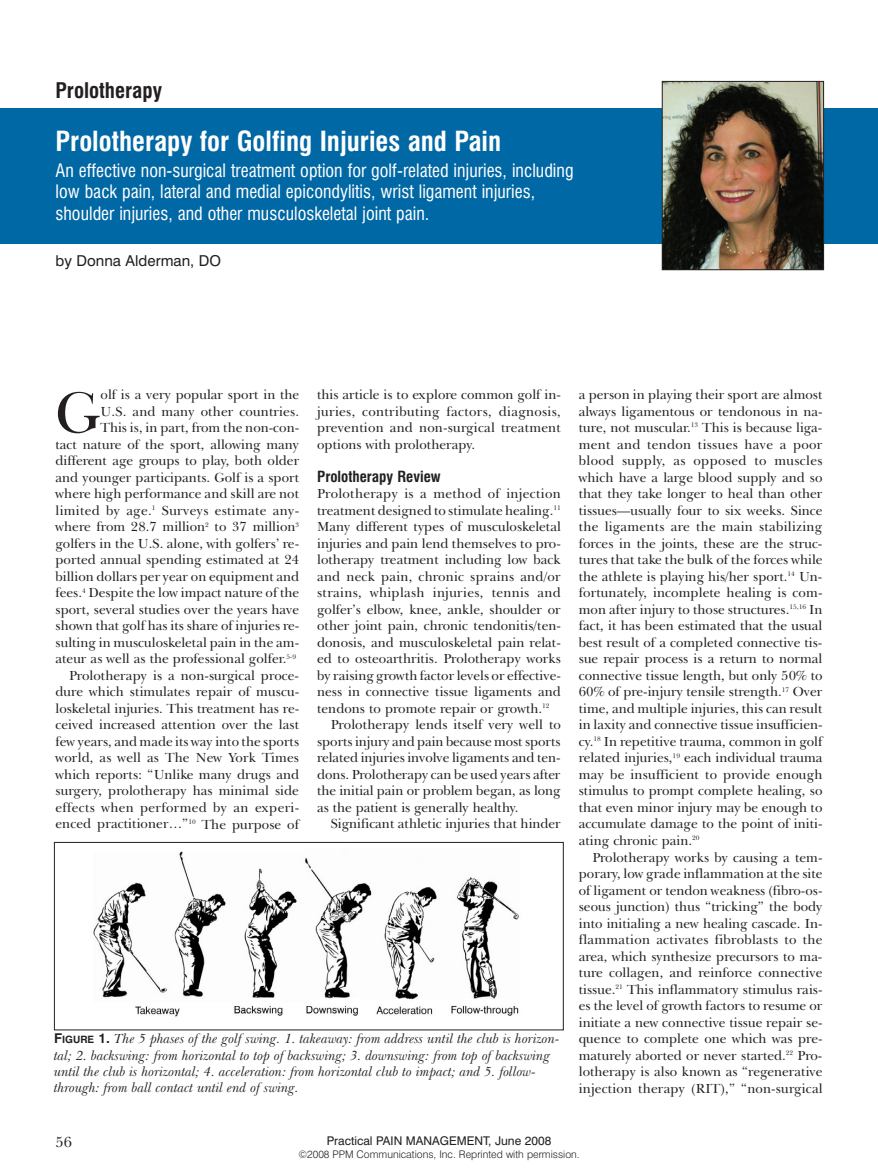
<style>
.page{position:relative;width:878px;height:1175px;background:#fff}
.page>*{position:absolute;margin:0;border:0;box-sizing:border-box;transform-origin:0 0}
.t1{font:59.1px "New Baskerville IT Cby BT";color:#231f20}
.t2{font:700 condensed 27px "Swiss 721 BT";color:#fff}
.t3{font:700 condensed 21px "Swiss 721 BT";color:#231f20}
.t4{font:condensed 18px/21.6px "Swiss 721 BT";color:#fff}
.t5{font:700 condensed 15px "Swiss 721 BT";color:#231f20}
.t6{font:15px "Swiss 721 BT";color:#231f20}
.t7{font:15px "New Baskerville IT Cby BT";color:#231f20}
.t8{font:13.5px/16.5px "New Baskerville IT Cby BT";color:#231f20;text-align:justify}
.t9{font:italic 13.5px/16.4px "New Baskerville IT Cby BT";color:#231f20}
.t10{font:13.5px "New Baskerville IT Cby BT";letter-spacing:.02em;color:#231f20}
.t11{font:12px "Swiss 721 BT";color:#231f20}
.t12{font:300 10.5px "Swiss 721 BT";color:#231f20}
.s1{font-family:"Swiss 721 BT";font-weight:700;font-style:normal}
.s2{font-family:"Swiss 721 BT";font-weight:700;font-style:normal;font-size:10.2px}
</style>
<div class="page">
<div style="left:0;top:108px;width:878px;height:135px;background:#0068a5"></div>
<img style="left:664px;top:83px;width:158px;height:185px">
<div style="left:662px;top:81px;width:162px;height:189px;border:1px solid #231f20"></div>
<img style="left:93px;top:851px;width:426px;height:166px">
<div style="left:54px;top:842px;width:509px;height:188px;border:1px solid #231f20"></div>
<h3 class="t3" style="left:56px;top:82px;width:108px">Prolotherapy</h3>
<h2 class="t2" style="left:56px;top:131px;width:447px">Prolotherapy for Golfing Injuries and Pain</h2>
<h3 class="t4" style="left:56px;top:161px;width:519px">An effective non-surgical treatment option for golf-related injuries, including low back pain, lateral and medial epicondylitis, wrist ligament injuries, shoulder injuries, and other musculoskeletal joint pain.</h3>
<p class="t6" style="left:56px;top:255px;width:167px">by Donna Alderman, DO</p>
<p class="t8" style="left:55px;top:388px;width:245px;text-align:right">olf is a very popular sport in the<br>U.S. and many other countries.<br>This is, in part, from the non-con-<br>tact nature of the sport, allowing many different age groups to play, both older and younger participants. Golf is a sport where high performance and skill are not limited by age.<sup>1</sup> Surveys estimate any&shy;where from 28.7 million<sup>2</sup> to 37 million<sup>3 </sup>golfers in the U.S. alone, with golfers’ re&shy;ported annual spending estimated at 24 billion dollars per year on equipment and fees.<sup>4</sup> Despite the low impact nature of the sport, several studies over the years have shown that golf has its share of injuries re&shy;sulting in musculoskeletal pain in the am&shy;ateur as well as the professional golfer.<sup>5-9<br></sup>Prolotherapy is a non-surgical proce&shy;dure which stimulates repair of muscu&shy;loskeletal injuries. This treatment has re&shy;ceived increased attention over the last few years, and made its way into the sports world, as well as The New York Times which reports: “Unlike many drugs and surgery, prolotherapy has minimal side effects when performed by an experi&shy;enced practitioner…”<sup>10</sup> The purpose of</p>
<p class="t8" style="left:317px;top:388px;width:245px">this article is to explore common golf in&shy;juries, contributing factors, diagnosis, prevention and non-surgical treatment options with prolotherapy.</p>
<h1 class="t1" style="left:56px;top:390px;width:47px">G</h1>
<p class="t5" style="left:317px;top:470px;width:125px">Prolotherapy Review</p>
<p class="t10" style="left:317px;top:489px;width:245px">Prolotherapy is a method of injection</p>
<p class="t8" style="left:317px;top:503px;width:245px">treatment designed to stimulate healing.<sup>11</sup></p>
<p class="t8" style="left:317px;top:520px;width:245px">Many different types of musculoskeletal</p>
<p class="t8" style="left:317px;top:536px;width:245px">injuries and pain lend themselves to pro-</p>
<p class="t8" style="left:317px;top:553px;width:245px">lotherapy treatment including low back</p>
<p class="t8" style="left:317px;top:569px;width:245px">and neck pain, chronic sprains and/or</p>
<p class="t10" style="left:317px;top:588px;width:245px">strains, whiplash injuries, tennis and</p>
<p class="t8" style="left:317px;top:602px;width:245px">golfer’s elbow, knee, ankle, shoulder or</p>
<p class="t8" style="left:317px;top:619px;width:245px">other joint pain, chronic tendonitis/ten-</p>
<p class="t8" style="left:317px;top:635px;width:245px">donosis, and musculoskeletal pain relat-</p>
<p class="t8" style="left:317px;top:652px;width:245px">ed to osteoarthritis. Prolotherapy works</p>
<p class="t8" style="left:317px;top:668px;width:245px">by raising growth factor levels or effective-</p>
<p class="t8" style="left:317px;top:685px;width:245px">ness in connective tissue ligaments and</p>
<p class="t8" style="left:317px;top:701px;width:234px">tendons to promote repair or growth.<sup>12</sup></p>
<p class="t8" style="left:330px;top:718px;width:232px">Prolotherapy lends itself very well to</p>
<p class="t8" style="left:317px;top:734px;width:245px">sports injury and pain because most sports</p>
<p class="t8" style="left:317px;top:751px;width:245px">related injuries involve ligaments and ten-</p>
<p class="t8" style="left:317px;top:767px;width:245px">dons. Prolotherapy can be used years after</p>
<p class="t8" style="left:317px;top:784px;width:245px">the initial pain or problem began, as long</p>
<p class="t8" style="left:317px;top:800px;width:203px">as the patient is generally healthy.</p>
<p class="t8" style="left:330px;top:817px;width:232px">Significant athletic injuries that hinder</p>
<p class="t9" style="left:54px;top:1032px;width:507px"><span class="s1">F</span><span class="s2">IGURE</span> <span class="s1">1.</span> The 5 phases of the golf swing. 1. takeaway: from address until the club is horizon&shy;tal; 2. backswing: from horizontal to top of backswing; 3. downswing: from top of backswing until the club is horizontal; 4. acceleration: from horizontal club to impact; and 5. follow&shy;through: from ball contact until end of swing.</p>
<p class="t8" style="left:578px;top:388px;width:245px">a person in playing their sport are almost always ligamentous or tendonous in na&shy;ture, not muscular.<sup>13</sup> This is because liga&shy;ment and tendon tissues have a poor blood supply, as opposed to muscles which have a large blood supply and so that they take longer to heal than other tissues—usually four to six weeks. Since the ligaments are the main stabilizing forces in the joints, these are the struc&shy;tures that take the bulk of the forces while the athlete is playing his/her sport.<sup>14</sup> Un&shy;fortunately, incomplete healing is com&shy;mon after injury to those structures.<sup>15,16</sup> In fact, it has been estimated that the usual best result of a completed connective tis&shy;sue repair process is a return to normal connective tissue length, but only 50% to 60% of pre-injury tensile strength.<sup>17</sup> Over time, and multiple injuries, this can result in laxity and connective tissue insufficien&shy;cy.<sup>18</sup> In repetitive trauma, common in golf related injuries,<sup>19</sup> each individual trauma may be insufficient to provide enough stimulus to prompt complete healing, so that even minor injury may be enough to accumulate damage to the point of initi&shy;ating chronic pain.<sup>20</sup></p>
<p class="t8" style="left:578px;top:850px;width:245px;text-indent:14px">Prolotherapy works by causing a tem&shy;porary, low grade inflammation at the site of ligament or tendon weakness (fibro-os&shy;seous junction) thus “tricking” the body into initialing a new healing cascade. In&shy;flammation activates fibroblasts to the area, which synthesize precursors to ma&shy;ture collagen, and reinforce connective tissue.<sup>21</sup> This inflammatory stimulus rais&shy;es the level of growth factors to resume or initiate a new connective tissue repair se&shy;quence to complete one which was pre&shy;maturely aborted or never started.<sup>22</sup> Pro&shy;lotherapy is also known as “regenerative injection therapy (RIT),” “non-surgical</p>
<p class="t7" style="left:56px;top:1136px;width:18px">56</p>
<p class="t11" style="left:326px;top:1135px;width:226px">Practical PAIN MANAGEMENT, June 2008</p>
<p class="t12" style="left:298px;top:1150px;width:283px">©2008 PPM Communications, Inc. Reprinted with permission.</p>
</div>
